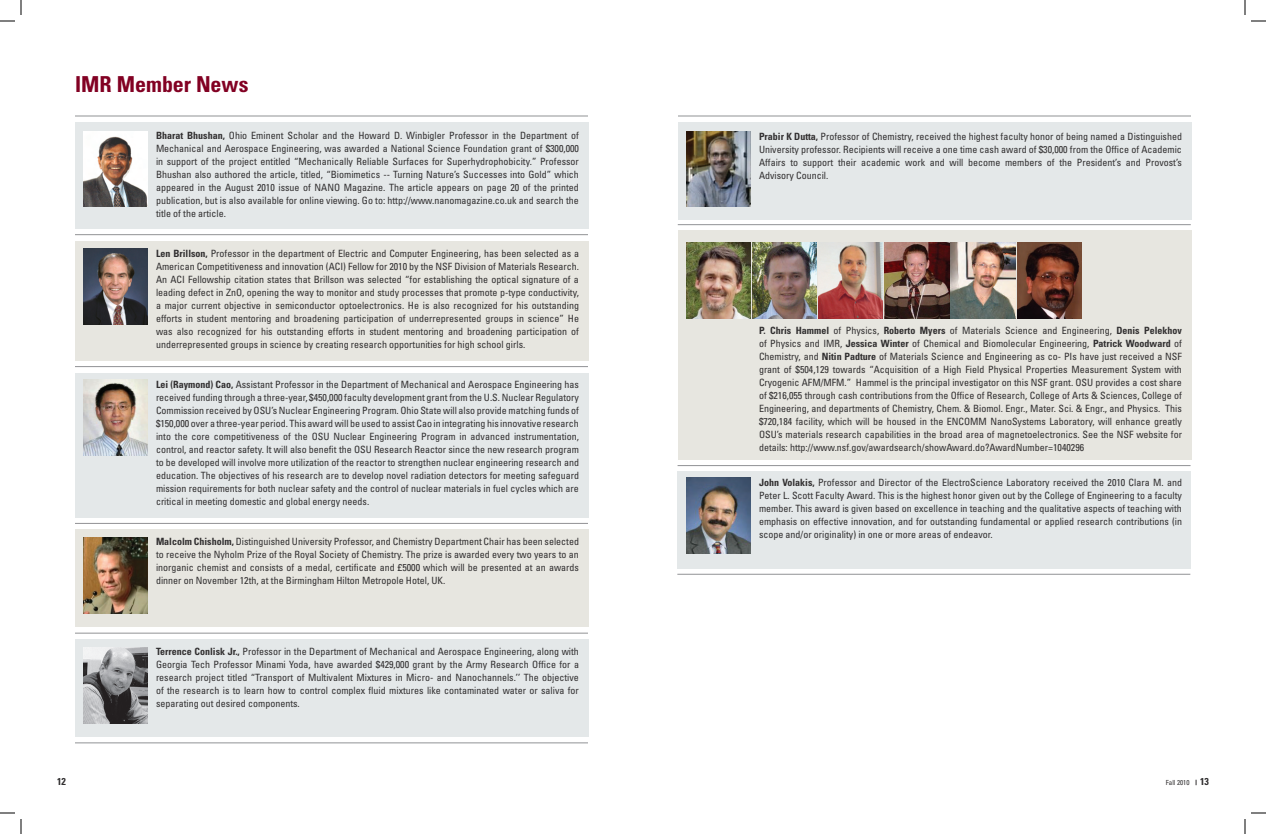
<style>
.page{position:relative;width:1266px;height:834px;background:#fff}
.page>*{position:absolute;margin:0;border:0;box-sizing:border-box;transform-origin:0 0}
.t1{font:700 condensed 22px "Univers";color:#820123}
.t2{font:condensed 10px/13px "Univers";color:#312f30;text-align:justify}
.t3{font:700 condensed 10px "Univers";color:#312f30}
.t4{font:condensed 7px "Univers";color:#312f30}
.s1{font-weight:700}
.s2{font-weight:700;font-size:10px}
</style>
<div class="page">
<div style="left:678px;top:122px;width:514px;height:97px;background:#e4e8e9"></div>
<div style="left:678px;top:471px;width:513px;height:98px;background:#e4e8e9"></div>
<div style="left:678px;top:230px;width:514px;height:230px;background:#e7e6e0"></div>
<hr style="left:678px;top:116px;width:513px;height:1px;background:#919295">
<hr style="left:678px;top:465px;width:513px;height:1px;background:#919295">
<hr style="left:678px;top:224px;width:513px;height:1px;background:#919295">
<hr style="left:677px;top:574px;width:513px;height:1px;background:#919295">
<div style="left:75px;top:122px;width:514px;height:106px;background:#e4e8e9"></div>
<div style="left:75px;top:241px;width:514px;height:119px;background:#e7e6e0"></div>
<div style="left:75px;top:373px;width:514px;height:144px;background:#e4e8e9"></div>
<div style="left:75px;top:530px;width:514px;height:97px;background:#e7e6e0"></div>
<div style="left:75px;top:639px;width:514px;height:98px;background:#e4e8e9"></div>
<hr style="left:75px;top:116px;width:513px;height:1px;background:#919295">
<hr style="left:75px;top:235px;width:513px;height:1px;background:#919295">
<hr style="left:75px;top:366px;width:513px;height:1px;background:#919295">
<hr style="left:75px;top:523px;width:513px;height:1px;background:#919295">
<hr style="left:75px;top:633px;width:513px;height:1px;background:#919295">
<hr style="left:75px;top:743px;width:513px;height:1px;background:#919295">
<img style="left:83px;top:131px;width:64px;height:76px">
<img style="left:686px;top:131px;width:64px;height:76px">
<img style="left:686px;top:242px;width:64px;height:76px">
<img style="left:752px;top:242px;width:131px;height:76px">
<img style="left:1017px;top:242px;width:64px;height:76px">
<img style="left:885px;top:242px;width:64px;height:76px">
<img style="left:951px;top:242px;width:64px;height:76px">
<img style="left:686px;top:478px;width:64px;height:75px">
<img style="left:83px;top:248px;width:64px;height:76px">
<img style="left:83px;top:379px;width:64px;height:76px">
<img style="left:83px;top:537px;width:64px;height:76px">
<img style="left:83px;top:648px;width:64px;height:75px">
<svg style="left:0;top:0;width:22px;height:22px"></svg>
<svg style="left:0;top:812px;width:22px;height:22px"></svg>
<svg style="left:1244px;top:0;width:22px;height:22px"></svg>
<svg style="left:1244px;top:812px;width:22px;height:22px"></svg>
<h1 class="t1" style="left:75px;top:71px;width:175px">IMR Member News</h1>
<p class="t2" style="left:156px;top:129px;width:425px"><span class="s1">Bharat Bhushan,</span> Ohio Eminent Scholar and the Howard D. Winbigler Professor in the Department of Mechanical and Aerospace Engineering, was awarded a National Science Foundation grant of $300,000 in support of the project entitled “Mechanically Reliable Surfaces for Superhydrophobicity.” Professor Bhushan also authored the article, titled, “Biomimetics -- Turning Nature’s Successes into Gold” which appeared in the August 2010 issue of NANO Magazine. The article appears on page 20 of the printed publication, but is also available for online viewing. Go to: http://www.nanomagazine.co.uk and search the title of the article.</p>
<p class="t2" style="left:156px;top:247px;width:425px"><span class="s1">Len Brillson,</span> Professor in the department of Electric and Computer Engineering, has been selected as a American Competitiveness and innovation (ACI) Fellow for 2010 by the NSF Division of Materials Research.<br>An ACI Fellowship citation states that Brillson was selected “for establishing the optical signature of a leading defect in ZnO, opening the way to monitor and study processes that promote p-type conductivity, a major current objective in semiconductor optoelectronics. He is also recognized for his outstanding efforts in student mentoring and broadening participation of underrepresented groups in science” He was also recognized for his outstanding efforts in student mentoring and broadening participation of underrepresented groups in science by creating research opportunities for high school girls.</p>
<p class="t2" style="left:156px;top:378px;width:425px"><span class="s1">Lei (Raymond) Cao,</span> Assistant Professor in the Department of Mechanical and Aerospace Engineering has received funding through a three-year, $450,000 faculty development grant from the U.S. Nuclear Regulatory Commission received by OSU’s Nuclear Engineering Program. Ohio State will also provide matching funds of $150,000 over a three-year period. This award will be used to assist Cao in integrating his innovative research into the core competitiveness of the OSU Nuclear Engineering Program in advanced instrumentation, control, and reactor safety. It will also benefit the OSU Research Reactor since the new research program to be developed will involve more utilization of the reactor to strengthen nuclear engineering research and education. The objectives of his research are to develop novel radiation detectors for meeting safeguard mission requirements for both nuclear safety and the control of nuclear materials in fuel cycles which are critical in meeting domestic and global energy needs.</p>
<p class="t2" style="left:156px;top:535px;width:425px"><span class="s1">Malcolm Chisholm,</span> Distinguished University Professor, and Chemistry Department Chair has been selected to receive the Nyholm Prize of the Royal Society of Chemistry. The prize is awarded every two years to an inorganic chemist and consists of a medal, certificate and £5000 which will be presented at an awards dinner on November 12th, at the Birmingham Hilton Metropole Hotel, UK.</p>
<p class="t2" style="left:156px;top:645px;width:425px"><span class="s1">Terrence Conlisk Jr.,</span> Professor in the Department of Mechanical and Aerospace Engineering, along with Georgia Tech Professor Minami Yoda, have awarded $429,000 grant by the Army Research Office for a research project titled “Transport of Multivalent Mixtures in Micro- and Nanochannels.’’ The objective of the research is to learn how to control complex fluid mixtures like contaminated water or saliva for separating out desired components.</p>
<p class="t2" style="left:759px;top:130px;width:425px"><span class="s1">Prabir K Dutta,</span> Professor of Chemistry, received the highest faculty honor of being named a Distinguished University professor. Recipients will receive a one time cash award of $30,000 from the Office of Academic Affairs to support their academic work and will become members of the President’s and Provost’s Advisory Council.</p>
<p class="t2" style="left:759px;top:324px;width:425px"><span class="s1">P. Chris Hammel</span> of Physics, <span class="s1">Roberto Myers</span> of Materials Science and Engineering, <span class="s1">Denis Pelekhov </span>of Physics and IMR, <span class="s1">Jessica Winter</span> of Chemical and Biomolecular Engineering, <span class="s1">Patrick Woodward</span> of Chemistry, and <span class="s1">Nitin Padture</span> of Materials Science and Engineering as co- PIs have just received a NSF grant of $504,129 towards “Acquisition of a High Field Physical Properties Measurement System with Cryogenic AFM/MFM.” Hammel is the principal investigator on this NSF grant. OSU provides a cost share of $216,055 through cash contributions from the Office of Research, College of Arts &amp; Sciences, College of Engineering, and departments of Chemistry, Chem. &amp; Biomol. Engr., Mater. Sci. &amp; Engr., and Physics. This $720,184 facility, which will be housed in the ENCOMM NanoSystems Laboratory, will enhance greatly OSU’s materials research capabilities in the broad area of magnetoelectronics. See the NSF website for details: http://www.nsf.gov/awardsearch/showAward.do?AwardNumber=1040296</p>
<p class="t2" style="left:759px;top:475px;width:425px"><span class="s1">John Volakis,</span> Professor and Director of the ElectroScience Laboratory received the 2010 Clara M. and Peter L. Scott Faculty Award. This is the highest honor given out by the College of Engineering to a faculty member. This award is given based on excellence in teaching and the qualitative aspects of teaching with emphasis on effective innovation, and for outstanding fundamental or applied research contributions (in scope and/or originality) in one or more areas of endeavor.</p>
<p class="t3" style="left:57px;top:775px;width:10px">12</p>
<p class="t4" style="left:1166px;top:778px;width:45px">Fall 2010 <span class="s2">13</span></p>
</div>
